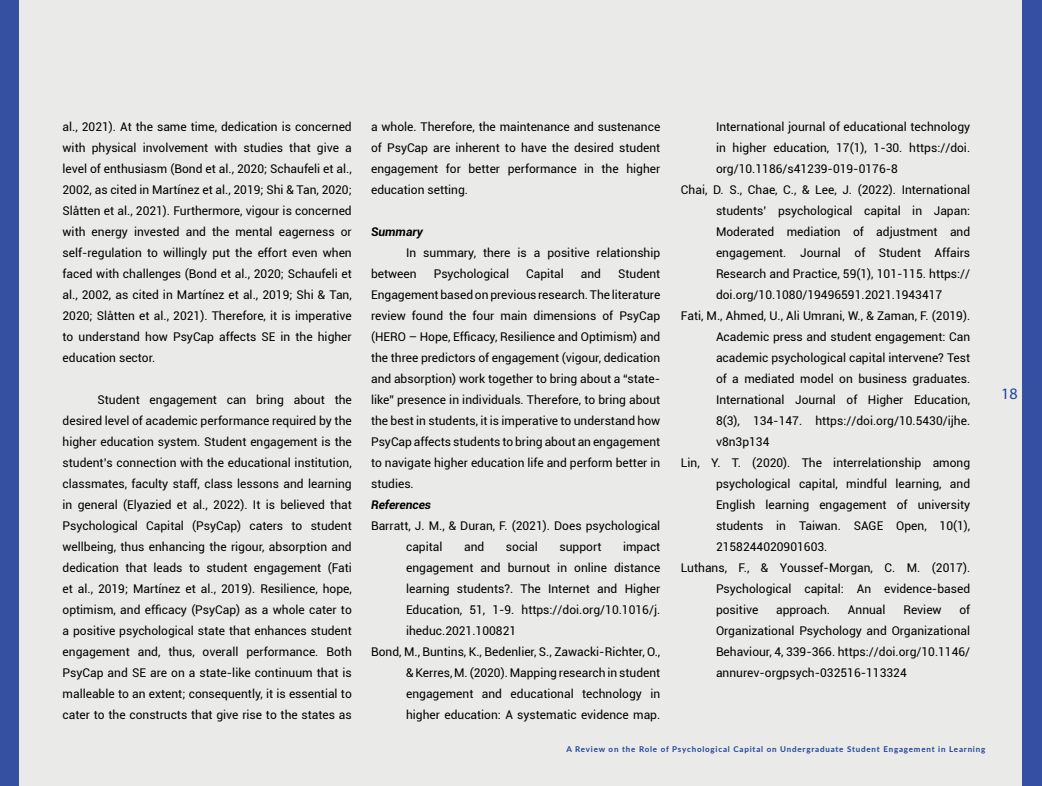
<style>
.page{position:relative;width:1042px;height:786px;background:#fff}
.page>*{position:absolute;margin:0;border:0;box-sizing:border-box;transform-origin:0 0}
.t1{font:16px "Myriad Pro";color:#1e439b}
.t2{font:12px/21px "Roboto";color:#000;text-align:justify}
.t3{font:italic 700 12px "Roboto";color:#000}
.t4{font:700 8px "Lato";letter-spacing:.1em;color:#1e439b}
</style>
<div class="page">
<div style="left:0;top:0;width:1041px;height:785px;background:#354fa1"></div>
<div style="left:19px;top:0;width:1002px;height:785px;background:#eaeae9"></div>
<p class="t2" style="left:63px;top:115px;width:290px">al., 2021). At the same time, dedication is concerned with physical involvement with studies that give a level of enthusiasm (Bond et al., 2020; Schaufeli et al., 2002, as cited in Martínez et al., 2019; Shi &amp; Tan, 2020; Slåtten et al., 2021). Furthermore, vigour is concerned with energy invested and the mental eagerness or self-regulation to willingly put the effort even when faced with challenges (Bond et al., 2020; Schaufeli et al., 2002, as cited in Martínez et al., 2019; Shi &amp; Tan, 2020; Slåtten et al., 2021). Therefore, it is imperative to understand how PsyCap affects SE in the higher education sector.</p>
<p class="t2" style="left:63px;top:388px;width:291px;text-indent:35px">Student engagement can bring about the desired level of academic performance required by the higher education system. Student engagement is the student’s connection with the educational institution, classmates, faculty staff, class lessons and learning in general (Elyazied et al., 2022). It is believed that Psychological Capital (PsyCap) caters to student wellbeing, thus enhancing the rigour, absorption and dedication that leads to student engagement (Fati et al., 2019; Martínez et al., 2019). Resilience, hope, optimism, and efficacy (PsyCap) as a whole cater to a positive psychological state that enhances student engagement and, thus, overall performance. Both PsyCap and SE are on a state-like continuum that is malleable to an extent; consequently, it is essential to cater to the constructs that give rise to the states as</p>
<p class="t2" style="left:371px;top:115px;width:290px">a whole. Therefore, the maintenance and sustenance of PsyCap are inherent to have the desired student engagement for better performance in the higher education setting.</p>
<p class="t3" style="left:371px;top:226px;width:53px">Summary</p>
<p class="t2" style="left:371px;top:241px;width:290px;text-indent:35px">In summary, there is a positive relationship between</p>
<p class="t2" style="left:371px;top:262px;width:291px;text-indent:247px">Student Engagement based on previous research. The literature review found the four main dimensions of PsyCap (HERO – Hope, Efficacy, Resilience and Optimism) and the three predictors of engagement (vigour, dedication and absorption) work together to bring about a “state&shy;like” presence in individuals. Therefore, to bring about the best in students, it is imperative to understand how PsyCap affects students to bring about an engagement to navigate higher education life and perform better in studies.</p>
<p class="t3" style="left:371px;top:499px;width:62px">References</p>
<p class="t2" style="left:406px;top:514px;width:255px;text-indent:-35px">Barratt, J. M., &amp; Duran, F. (2021). Does psychological capital</p>
<p class="t2" style="left:433px;top:262px;width:77px">Psychological</p>
<p class="t2" style="left:526px;top:262px;width:39px">Capital</p>
<p class="t2" style="left:580px;top:262px;width:22px">and</p>
<p class="t2" style="left:464px;top:535px;width:22px">and</p>
<p class="t2" style="left:505px;top:535px;width:34px">social</p>
<p class="t2" style="left:559px;top:535px;width:43px">support</p>
<p class="t2" style="left:622px;top:535px;width:39px">impact</p>
<p class="t2" style="left:406px;top:556px;width:255px">engagement and burnout in online distance</p>
<p class="t2" style="left:406px;top:577px;width:255px">learning students?. The Internet and Higher</p>
<p class="t2" style="left:406px;top:598px;width:256px">Education, 51, 1-9. https://doi.org/10.1016/j.</p>
<p class="t2" style="left:406px;top:619px;width:112px">iheduc.2021.100821</p>
<p class="t2" style="left:371px;top:640px;width:291px">Bond, M., Buntins, K., Bedenlier, S., Zawacki-Richter, O.,</p>
<p class="t2" style="left:406px;top:661px;width:255px">&amp; Kerres, M. (2020). Mapping research in student</p>
<p class="t2" style="left:406px;top:682px;width:255px">engagement and educational technology in</p>
<p class="t2" style="left:406px;top:703px;width:255px">higher education: A systematic evidence map.</p>
<p class="t2" style="left:715px;top:115px;width:255px">International journal of educational technology</p>
<p class="t2" style="left:715px;top:136px;width:255px">in higher education, 17(1), 1-30. https://doi.</p>
<p class="t2" style="left:715px;top:157px;width:183px">org/10.1186/s41239-019-0176-8</p>
<p class="t2" style="left:680px;top:178px;width:290px">Chai, D. S., Chae, C., &amp; Lee, J. (2022). International</p>
<p class="t2" style="left:715px;top:199px;width:255px">students’ psychological capital in Japan:</p>
<p class="t2" style="left:715px;top:220px;width:255px">Moderated mediation of adjustment and</p>
<p class="t2" style="left:715px;top:241px;width:255px">engagement. Journal of Student Affairs</p>
<p class="t2" style="left:715px;top:262px;width:255px">Research and Practice, 59(1), 101-115. https://</p>
<p class="t2" style="left:715px;top:283px;width:228px">doi.org/10.1080/19496591.2021.1943417</p>
<p class="t2" style="left:680px;top:304px;width:290px">Fati, M., Ahmed, U., Ali Umrani, W., &amp; Zaman, F. (2019).</p>
<p class="t2" style="left:715px;top:325px;width:255px">Academic press and student engagement: Can</p>
<p class="t2" style="left:715px;top:346px;width:255px">academic psychological capital intervene? Test</p>
<p class="t2" style="left:715px;top:367px;width:255px">of a mediated model on business graduates.</p>
<p class="t2" style="left:715px;top:388px;width:255px">International Journal of Higher Education,</p>
<p class="t2" style="left:715px;top:409px;width:256px">8(3), 134-147. https://doi.org/10.5430/ijhe.</p>
<p class="t2" style="left:715px;top:430px;width:55px">v8n3p134</p>
<p class="t2" style="left:680px;top:451px;width:290px">Lin, Y. T. (2020). The interrelationship among</p>
<p class="t2" style="left:715px;top:472px;width:255px">psychological capital, mindful learning, and</p>
<p class="t2" style="left:715px;top:493px;width:255px">English learning engagement of university</p>
<p class="t2" style="left:715px;top:514px;width:255px">students in Taiwan. SAGE Open, 10(1),</p>
<p class="t2" style="left:715px;top:535px;width:113px">2158244020901603.</p>
<p class="t2" style="left:680px;top:556px;width:291px">Luthans, F., &amp; Youssef-Morgan, C. M. (2017).</p>
<p class="t2" style="left:715px;top:577px;width:255px">Psychological capital: An evidence-based</p>
<p class="t2" style="left:715px;top:598px;width:44px">positive</p>
<p class="t2" style="left:775px;top:598px;width:56px">approach.</p>
<p class="t2" style="left:847px;top:598px;width:39px">Annual</p>
<p class="t2" style="left:903px;top:598px;width:40px">Review</p>
<p class="t2" style="left:715px;top:598px;width:256px;text-indent:243px">of Organizational Psychology and Organizational Behaviour, 4, 339-366. https://doi.org/10.1146/ annurev-orgpsych-032516-113324</p>
<p class="t4" style="left:566px;top:745px;width:420px">A Review on the Role of Psychological Capital on Undergraduate Student Engagement in Learning</p>
<h1 class="t1" style="left:1000px;top:383px;width:18px">18</h1>
</div>
